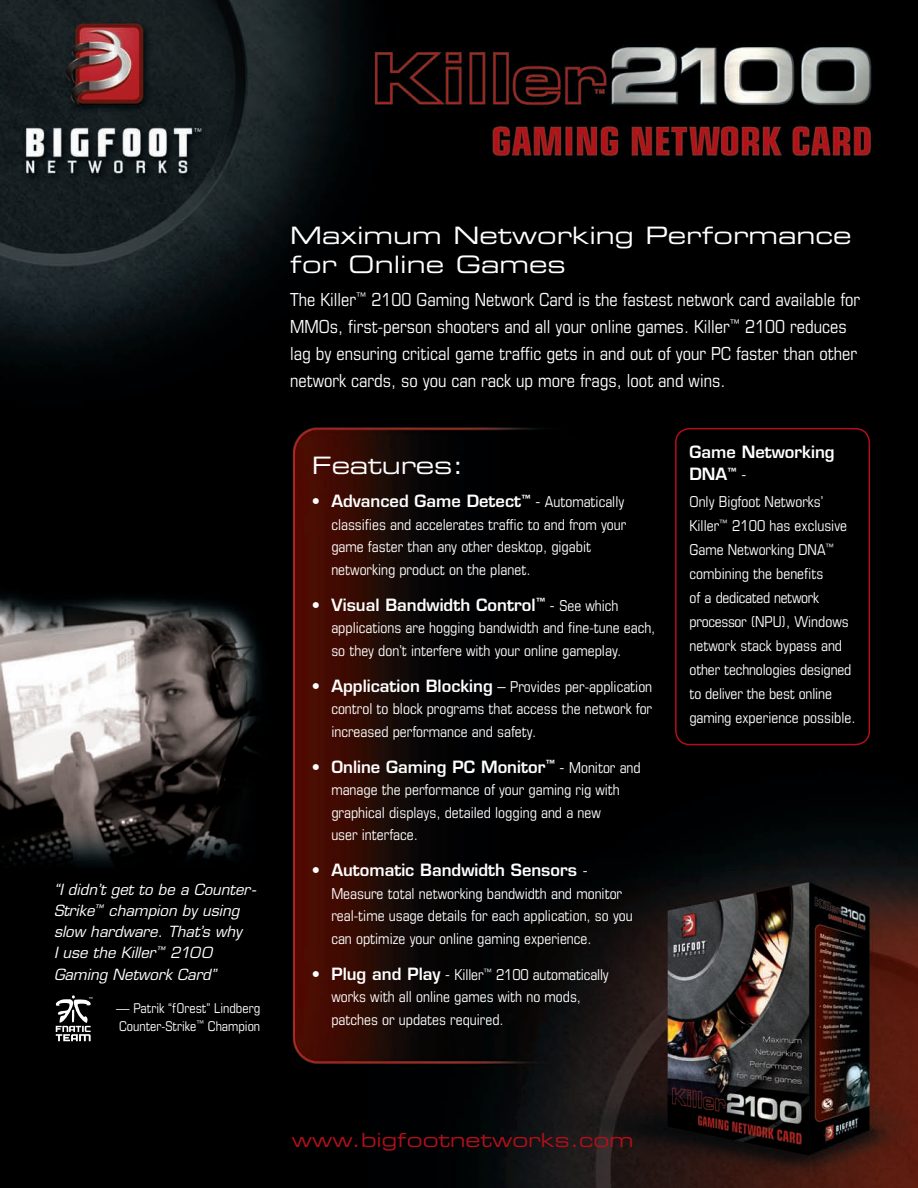
<style>
.page{position:relative;width:918px;height:1188px;background:#fff}
.page>*{position:absolute;margin:0;border:0;box-sizing:border-box;transform-origin:0 0}
.t1{font:24px/28.8px "Eurostile LT Std Ex 2";color:#fff}
.t2{font:19.5px "Eurostile LT Std Ex 2";color:#b50e1a}
.t3{font:condensed 18px/27px "Eurostile LT Std";color:#fff}
.t4{font:600 16.5px/22.5px "Eurostile LT Std";color:#fff}
.t5{font:condensed 15px/22.5px "Eurostile LT Std";color:#fff}
.t6{font:italic 15px/21.1px "Eurostile LT Std";color:#fff}
.t7{font:condensed 13.5px "Eurostile LT Std";color:#fff}
.s1{font-weight:400;font-stretch:condensed}
.s2{font-weight:400;font-stretch:condensed;font-size:15px}
.s3{font-size:16.5px}
.s4{font-weight:600;font-stretch:normal;font-size:16.5px}
</style>
<div class="page">
<img style="left:0;top:0;width:918px;height:1188px">
<div style="left:676px;top:429px;width:193px;height:316px;background:#000001;border-radius:14px"></div>
<div style="left:675px;top:428px;width:195px;height:317px;border:2px solid #b50e1a;border-radius:14px"></div>
<svg style="left:54px;top:995px;width:38px;height:46px"></svg>
<p class="t6" style="left:54px;top:879px;width:204px">“I didn’t get to be a Counter-<br>Strike<sup>™</sup> champion by using slow hardware. That’s why<br>I use the Killer<sup>™</sup> 2100<br>Gaming Network Card”</p>
<p class="t7" style="left:116px;top:1000px;width:146px">— Patrik “f0rest” Lindberg</p>
<p class="t7" style="left:119px;top:1018px;width:143px">Counter-Strike<sup>™</sup> Champion</p>
<p class="t1" style="left:290px;top:220px;width:563px">Maximum Networking Performance for Online Games</p>
<p class="t3" style="left:290px;top:285px;width:571px">The Killer<sup>™</sup> 2100 Gaming Network Card is the fastest network card available for MMOs, first-person shooters and all your online games. Killer<sup>™</sup> 2100 reduces lag by ensuring critical game traffic gets in and out of your PC faster than other network cards, so you can rack up more frags, loot and wins.</p>
<p class="t1" style="left:312px;top:451px;width:153px">Features:</p>
<p class="t4" style="left:312px;top:490px;width:314px"><span class="s1">•</span> Advanced Game Detect<sup>™</sup> <span class="s1">-</span> <span class="s2">Automatically</span></p>
<p class="t5" style="left:331px;top:513px;width:296px">classifies and accelerates traffic to and from your game faster than any other desktop, gigabit networking product on the planet.</p>
<p class="t4" style="left:312px;top:593px;width:308px"><span class="s1">•</span> Visual Bandwidth Control<sup>™</sup> <span class="s1">-</span> <span class="s2">See which</span></p>
<p class="t5" style="left:331px;top:616px;width:326px">applications are hogging bandwidth and fine-tune each, so they don’t interfere with your online gameplay.</p>
<p class="t5" style="left:331px;top:675px;width:322px;text-align:justify;text-indent:-20px"><span class="s3">•</span> <span class="s4">Application Blocking</span> <span class="s3">–</span> Provides per-application control to block programs that access the network for increased performance and safety.</p>
<p class="t4" style="left:312px;top:755px;width:330px"><span class="s1">•</span> Online Gaming PC Monitor<sup>™</sup> <span class="s1">-</span> <span class="s2">Monitor and</span></p>
<p class="t5" style="left:331px;top:778px;width:290px">manage the performance of your gaming rig with graphical displays, detailed logging and a new user interface.</p>
<p class="t4" style="left:312px;top:859px;width:277px"><span class="s1">•</span> Automatic Bandwidth Sensors <span class="s1">-</span></p>
<p class="t5" style="left:331px;top:882px;width:303px">Measure total networking bandwidth and monitor real-time usage details for each application, so you can optimize your online gaming experience.</p>
<p class="t5" style="left:331px;top:963px;width:279px;text-indent:-20px"><span class="s3">•</span> <span class="s4">Plug and Play</span> <span class="s3">-</span> Killer<sup>™</sup> 2100 automatically works with all online games with no mods, patches or updates required.</p>
<p class="t4" style="left:690px;top:440px;width:147px">Game Networking<br>DNA<sup>™</sup> <span class="s1">-</span></p>
<p class="t5" style="left:690px;top:489px;width:159px;line-height:24px">Only Bigfoot Networks’<br>Killer<sup>™</sup> 2100 has exclusive<br>Game Networking DNA<sup>™ </sup>combining the benefits</p>
<p class="t5" style="left:690px;top:585px;width:168px;line-height:24px">of a dedicated network processor (NPU), Windows network stack bypass and other technologies designed to deliver the best online gaming experience possible.</p>
<p class="t2" style="left:292px;top:1127px;width:343px">www.bigfootnetworks.com</p>
</div>
